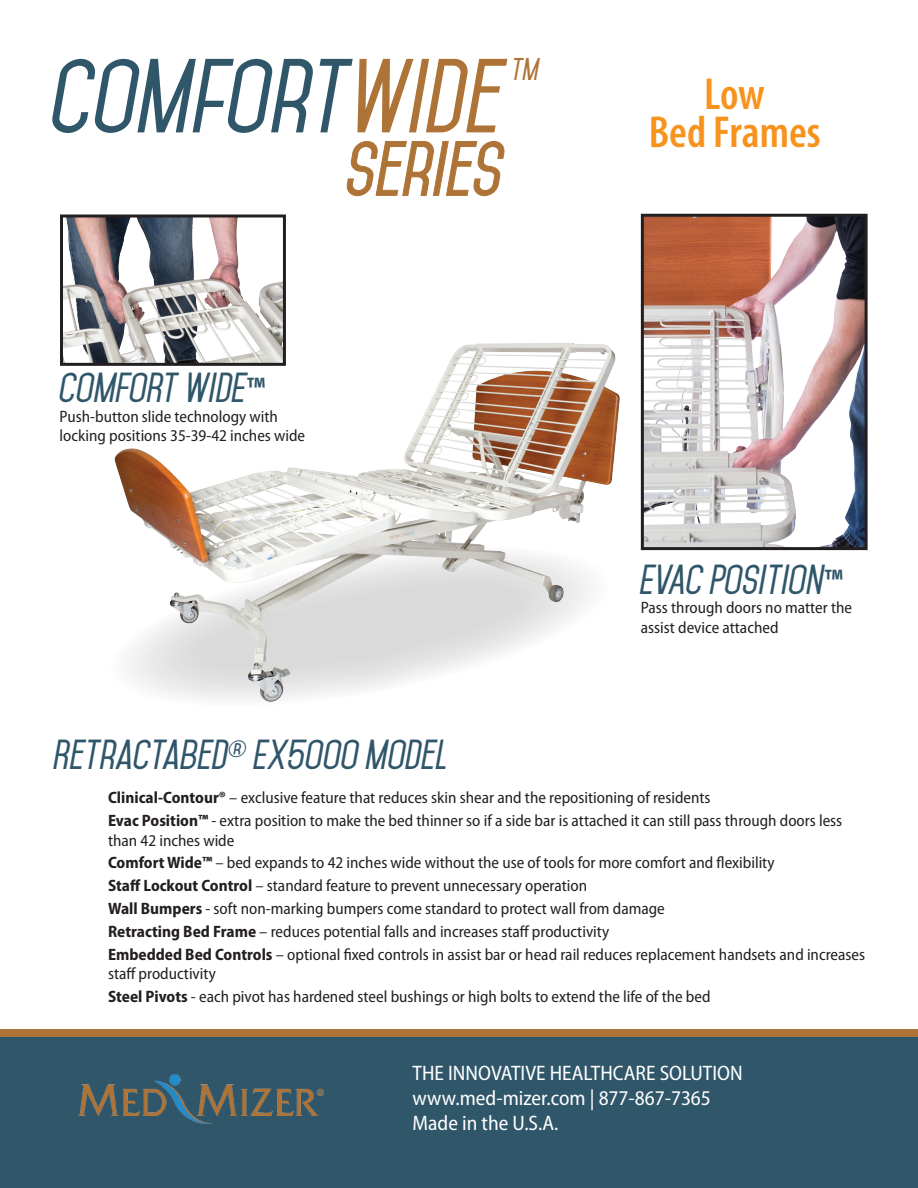
<style>
.page{position:relative;width:918px;height:1188px;background:#fff}
.page>*{position:absolute;margin:0;border:0;box-sizing:border-box;transform-origin:0 0}
.t1{font:italic 600 90px "Mohave";color:#30566a}
.t2{font:italic 600 66px "Mohave";color:#ae7437}
.t3{font:600 condensed 45px/37.5px "Myriad Pro";color:#f7931d;text-align:center}
.t4{font:italic 600 36px "Mohave";color:#30566a}
.t5{font:italic 600 27px "Mohave";color:#ae7437}
.t6{font:semi-condensed 21px/25.2px "Myriad Pro";color:#fff}
.t7{font:semi-condensed 16.5px/22.8px "Myriad Pro";color:#231f20}
.s1{color:#ae7437}
.s2{font-family:"Myriad Pro";font-style:normal;font-stretch:condensed}
.s3{font-weight:700}
</style>
<div class="page">
<img style="left:114px;top:338px;width:527px;height:364px">
<div style="left:0;top:1035px;width:918px;height:153px;background:#30566a"></div>
<div style="left:0;top:1030px;width:918px;height:7px;background:#ae7437"></div>
<img style="left:64px;top:218px;width:218px;height:144px">
<div style="left:60px;top:214px;width:226px;height:152px;border:3px solid #231f20"></div>
<img style="left:645px;top:218px;width:219px;height:328px">
<div style="left:641px;top:214px;width:227px;height:336px;border:3px solid #231f20"></div>
<img style="left:79px;top:1075px;width:244px;height:49px">
<svg style="left:346px;top:141px;width:159px;height:55px"></svg>
<h3 class="t5" style="left:512px;top:53px;width:29px">TM</h3>
<h1 class="t1" style="left:52px;top:41px;width:454px">COMFORT<span class="s1">WIDE</span></h1>
<h2 class="t2" style="left:347px;top:129px;width:158px">SERIES</h2>
<h3 class="t4" style="left:60px;top:365px;width:207px">COMFORT WIDE<span class="s2">™</span></h3>
<p class="t7" style="left:60px;top:406px;width:247px;line-height:19.8px">Push-button slide technology with locking positions 35-39-42 inches wide</p>
<h3 class="t4" style="left:54px;top:733px;width:396px">RETRACTABED<sup>®</sup> EX5OOO MODEL</h3>
<h3 class="t3" style="left:649px;top:76px;width:173px">Low<br>Bed Frames</h3>
<h3 class="t4" style="left:641px;top:557px;width:204px">EVAC POSITION<span class="s2">™</span></h3>
<p class="t7" style="left:641px;top:598px;width:213px;line-height:19.8px">Pass through doors no matter the assist device attached</p>
<p class="t7" style="left:108px;top:786px;width:736px"><span class="s3">Clinical-Contour®</span> – exclusive feature that reduces skin shear and the repositioning of residents<br><span class="s3">Evac Position™</span> - extra position to make the bed thinner so if a side bar is attached it can still pass through doors less</p>
<p class="t7" style="left:108px;top:829px;width:759px">than 42 inches wide<br><span class="s3">Comfort Wide™</span> – bed expands to 42 inches wide without the use of tools for more comfort and flexibility<br><span class="s3">Staff Lockout Control</span> – standard feature to prevent unnecessary operation<br><span class="s3">Wall Bumpers</span> - soft non-marking bumpers come standard to protect wall from damage<br><span class="s3">Retracting Bed Frame</span> – reduces potential falls and increases staff productivity<br><span class="s3">Embedded Bed Controls</span> – optional fixed controls in assist bar or head rail reduces replacement handsets and increases</p>
<p class="t7" style="left:108px;top:963px;width:604px">staff productivity<br><span class="s3">Steel Pivots</span> - each pivot has hardened steel bushings or high bolts to extend the life of the bed</p>
<p class="t6" style="left:413px;top:1061px;width:332px">THE INNOVATIVE HEALTHCARE SOLUTION www.med-mizer.com | 877-867-7365<br>Made in the U.S.A.</p>
</div>
